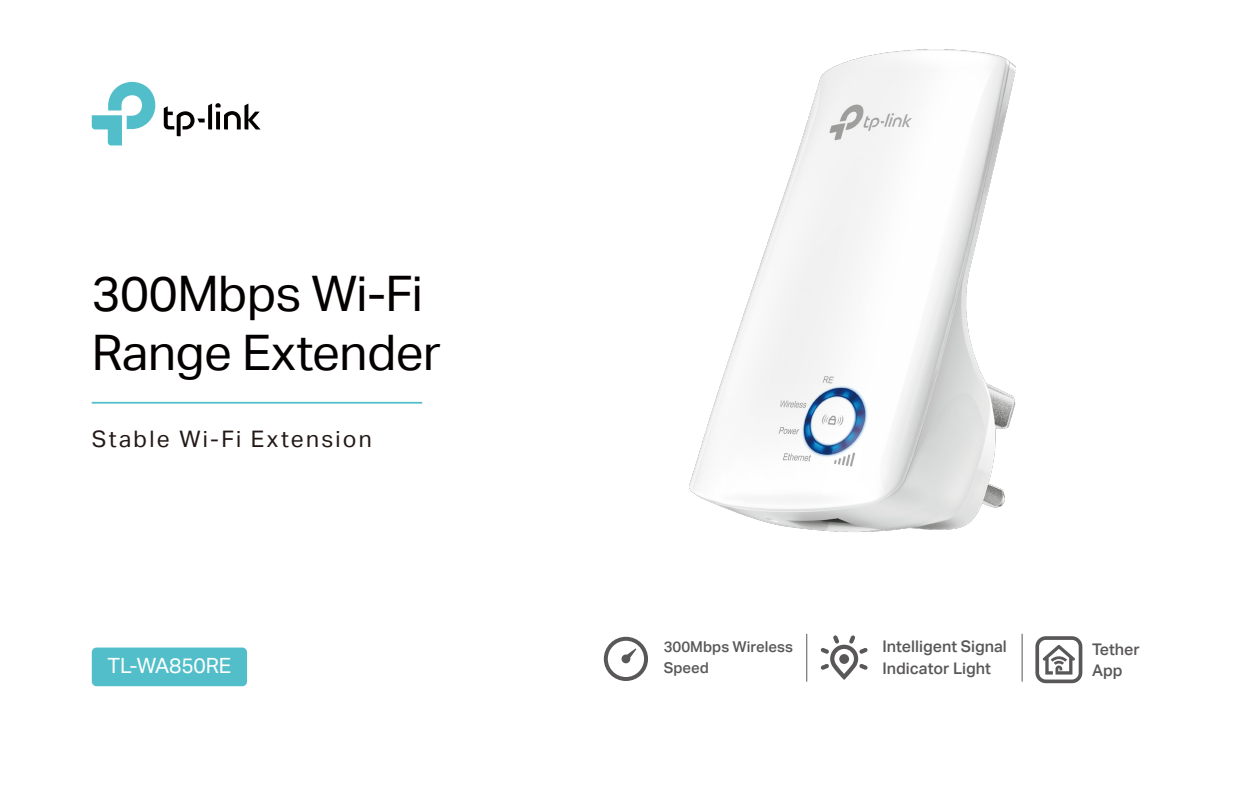
<style>
.page{position:relative;width:1260px;height:788px;background:#fff}
.page>*{position:absolute;margin:0;border:0;box-sizing:border-box;transform-origin:0 0}
.t1{font:49px/58.6px "TP Link Aktiv Regular";letter-spacing:-.01em;color:#040000}
.t2{font:22.75px "TP Link Aktiv Regular";letter-spacing:.1em;color:#221815}
.t3{font:21px "TP Link Aktiv Regular";letter-spacing:-.01em;color:#fff}
.t4{font:16.01px/21.3px "TP Link Aktiv Medium";color:#595757}
.t5{font:14.96px/21.1px "TP Link Aktiv Medium";color:#595757}
</style>
<div class="page">
<div style="left:92px;top:647px;width:155px;height:39px;background:#52bec9;border-radius:5px"></div>
<svg style="left:92px;top:82px;width:63px;height:63px"></svg>
<svg style="left:164px;top:103px;width:97px;height:33px"></svg>
<hr style="left:92px;top:402px;width:330px;height:1px;background:#52bec9">
<img style="left:690px;top:49px;width:326px;height:483px">
<hr style="left:1022px;top:633px;width:1px;height:48px;background:#595757">
<svg style="left:1035px;top:636px;width:47px;height:47px"></svg>
<hr style="left:806px;top:633px;width:1px;height:48px;background:#595757">
<svg style="left:821px;top:635px;width:47px;height:44px"></svg>
<svg style="left:604px;top:636px;width:44px;height:45px"></svg>
<h1 class="t1" style="left:92px;top:265px;width:351px">300Mbps Wi-Fi<br>Range Extender</h1>
<h2 class="t2" style="left:92px;top:426px;width:282px">Stable Wi-Fi Extension</h2>
<h3 class="t3" style="left:108px;top:653px;width:125px">TL-WA850RE</h3>
<p class="t5" style="left:664px;top:635px;width:131px">300Mbps Wireless<br>Speed</p>
<p class="t4" style="left:883px;top:636px;width:126px">Intelligent Signal<br>Indicator Light</p>
<p class="t4" style="left:1092px;top:638px;width:49px">Tether<br>App</p>
</div>
